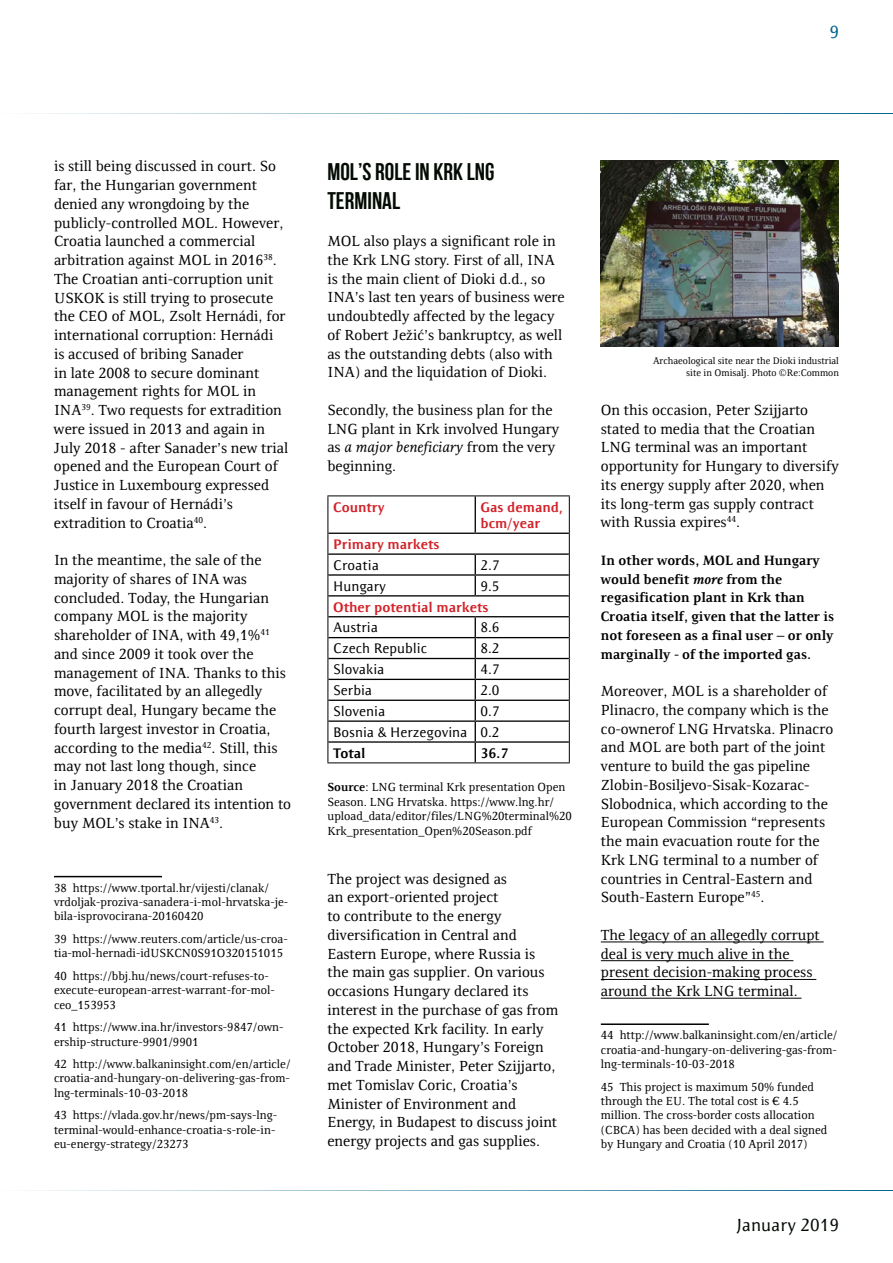
<style>
.page{position:relative;width:893px;height:1263px;background:#fff}
.page>*{position:absolute;margin:0;border:0;box-sizing:border-box;transform-origin:0 0}
.t1{font:24px/28.8px "Bebas Neue";color:#040b04}
.t2{font:18px "Resavska BG Sans";color:#040b04}
.t3{font:18px "Resavska BG Sans";color:#00628b}
.t4{font:15px/18.8px "Resavska BG";color:#000}
.t5{font:14.25px/20.9px "Resavska BG Sans";color:#000;text-align:right}
.t6{font:700 14.25px/16.5px "Resavska BG Sans";color:#d2232a}
.t7{font:700 14.25px "Resavska BG Sans";color:#000}
.t8{font:700 13.8px/18.8px "Resavska BG";color:#000}
.t9{font:12px/14.4px "Resavska BG";color:#000}
.t10{font:9.75px/11.7px "Resavska BG";color:#000;text-align:right}
.s1{font-style:italic}
.s2{font-weight:700}
</style>
<div class="page">
<hr style="left:0;top:113px;width:893px;height:1px;background:#00628b">
<hr style="left:0;top:1190px;width:893px;height:1px;background:#00628b">
<hr style="left:601px;top:942px;width:223px;height:1px;background:#000">
<hr style="left:601px;top:960px;width:192px;height:1px;background:#000">
<hr style="left:601px;top:979px;width:215px;height:1px;background:#000">
<hr style="left:601px;top:998px;width:200px;height:1px;background:#000">
<hr style="left:601px;top:1023px;width:108px;height:2px;background:#000">
<hr style="left:54px;top:876px;width:108px;height:1px;background:#000">
<hr style="left:475px;top:496px;width:1px;height:37px;background:#000">
<hr style="left:328px;top:533px;width:147px;height:1px;background:#000">
<hr style="left:475px;top:533px;width:94px;height:1px;background:#000">
<hr style="left:328px;top:553px;width:147px;height:2px;background:#000">
<hr style="left:475px;top:553px;width:94px;height:2px;background:#000">
<hr style="left:328px;top:574px;width:147px;height:2px;background:#000">
<hr style="left:475px;top:574px;width:94px;height:2px;background:#000">
<svg style="left:475px;top:555px;width:1px;height:40px"></svg>
<hr style="left:328px;top:595px;width:147px;height:1px;background:#000">
<hr style="left:475px;top:595px;width:94px;height:1px;background:#000">
<hr style="left:328px;top:616px;width:147px;height:1px;background:#000">
<hr style="left:475px;top:616px;width:94px;height:1px;background:#000">
<hr style="left:328px;top:637px;width:147px;height:1px;background:#000">
<hr style="left:475px;top:637px;width:94px;height:1px;background:#000">
<hr style="left:328px;top:658px;width:147px;height:1px;background:#000">
<hr style="left:475px;top:658px;width:94px;height:1px;background:#000">
<hr style="left:328px;top:679px;width:147px;height:1px;background:#000">
<hr style="left:475px;top:679px;width:94px;height:1px;background:#000">
<hr style="left:328px;top:700px;width:147px;height:1px;background:#000">
<hr style="left:475px;top:700px;width:94px;height:1px;background:#000">
<hr style="left:328px;top:720px;width:147px;height:2px;background:#000">
<hr style="left:475px;top:720px;width:94px;height:2px;background:#000">
<hr style="left:328px;top:741px;width:147px;height:2px;background:#000">
<hr style="left:475px;top:741px;width:94px;height:2px;background:#000">
<svg style="left:475px;top:617px;width:1px;height:145px"></svg>
<hr style="left:327px;top:495px;width:148px;height:1px;background:#000">
<hr style="left:327px;top:496px;width:1px;height:37px;background:#000">
<hr style="left:475px;top:495px;width:95px;height:1px;background:#000">
<hr style="left:569px;top:496px;width:1px;height:37px;background:#000">
<svg style="left:327px;top:533px;width:1px;height:229px"></svg>
<svg style="left:569px;top:533px;width:1px;height:229px"></svg>
<hr style="left:327px;top:762px;width:148px;height:1px;background:#000">
<hr style="left:475px;top:762px;width:95px;height:1px;background:#000">
<img style="left:601px;top:160px;width:238px;height:187px">
<p class="t3" style="left:829px;top:22px;width:11px">9</p>
<p class="t4" style="left:54px;top:157px;width:236px">is still being discussed in court. So far, the Hungarian government denied any wrongdoing by the publicly-controlled MOL. However,<br>Croatia launched a commercial arbitration against MOL in 2016<sup>38</sup>.<br>The Croatian anti-corruption unit<br>USKOK is still trying to prosecute the CEO of MOL, Zsolt Hernádi, for international corruption: Hernádi<br>is accused of bribing Sanader<br>in late 2008 to secure dominant management rights for MOL in<br>INA<sup>39</sup>. Two requests for extradition were issued in 2013 and again in<br>July 2018 - after Sanader’s new trial opened and the European Court of<br>Justice in Luxembourg expressed itself in favour of Hernádi’s extradition to Croatia<sup>40</sup>.</p>
<p class="t4" style="left:54px;top:551px;width:238px">In the meantime, the sale of the majority of shares of INA was concluded. Today, the Hungarian company MOL is the majority shareholder of INA, with 49,1%<sup>41 </sup>and since 2009 it took over the management of INA. Thanks to this move, facilitated by an allegedly corrupt deal, Hungary became the fourth largest investor in Croatia, according to the media<sup>42</sup>. Still, this may not last long though, since<br>in January 2018 the Croatian government declared its intention to buy MOL’s stake in INA<sup>43</sup>.</p>
<p class="t9" style="left:54px;top:880px;width:236px">38 https://www.tportal.hr/vijesti/clanak/ vrdoljak-proziva-sanadera-i-mol-hrvatska-je&shy;bila-isprovocirana-20160420</p>
<p class="t9" style="left:54px;top:932px;width:235px">39 https://www.reuters.com/article/us-croa&shy;tia-mol-hernadi-idUSKCN0S91O320151015</p>
<p class="t9" style="left:54px;top:968px;width:222px">40 https://bbj.hu/news/court-refuses-to&shy;execute-european-arrest-warrant-for-mol&shy;ceo_153953</p>
<p class="t9" style="left:54px;top:1020px;width:231px">41 https://www.ina.hr/investors-9847/own&shy;ership-structure-9901/9901</p>
<p class="t9" style="left:54px;top:1057px;width:238px;text-align:justify">42 http://www.balkaninsight.com/en/article/ croatia-and-hungary-on-delivering-gas-from&shy;lng-terminals-10-03-2018</p>
<p class="t9" style="left:54px;top:1108px;width:225px">43 https://vlada.gov.hr/news/pm-says-lng&shy;terminal-would-enhance-croatia-s-role-in&shy;eu-energy-strategy/23273</p>
<h1 class="t1" style="left:327px;top:156px;width:169px">MOL’S ROLE IN KRK LNG<br>TERMINAL</h1>
<p class="t4" style="left:327px;top:232px;width:239px">MOL also plays a significant role in the Krk LNG story. First of all, INA is the main client of Dioki d.d., so INA’s last ten years of business were undoubtedly affected by the legacy of Robert Ježić’s bankruptcy, as well as the outstanding debts (also with INA) and the liquidation of Dioki.</p>
<p class="t4" style="left:327px;top:400px;width:233px">Secondly, the business plan for the<br>LNG plant in Krk involved Hungary as <span class="s1">a major beneficiary</span> from the very beginning.</p>
<p class="t6" style="left:333px;top:498px;width:53px">Country</p>
<p class="t6" style="left:480px;top:498px;width:84px">Gas demand, bcm/year</p>
<p class="t6" style="left:333px;top:536px;width:108px">Primary markets</p>
<p class="t5" style="left:333px;top:555px;width:47px">Croatia</p>
<p class="t5" style="left:480px;top:555px;width:21px">2.7</p>
<p class="t5" style="left:333px;top:575px;width:54px">Hungary</p>
<p class="t5" style="left:480px;top:575px;width:21px">9.5</p>
<p class="t6" style="left:333px;top:598px;width:157px">Other potential markets</p>
<p class="t5" style="left:333px;top:617px;width:46px">Austria</p>
<p class="t5" style="left:480px;top:617px;width:21px">8.6</p>
<p class="t5" style="left:333px;top:638px;width:96px">Czech Republic</p>
<p class="t5" style="left:480px;top:638px;width:21px">8.2</p>
<p class="t5" style="left:333px;top:659px;width:53px">Slovakia</p>
<p class="t5" style="left:480px;top:659px;width:21px">4.7</p>
<p class="t5" style="left:333px;top:680px;width:41px">Serbia</p>
<p class="t5" style="left:480px;top:680px;width:21px">2.0</p>
<p class="t5" style="left:333px;top:701px;width:54px">Slovenia</p>
<p class="t5" style="left:333px;top:701px;width:168px">0.7<br>Bosnia &amp; Herzegovina 0.2</p>
<p class="t7" style="left:333px;top:745px;width:34px">Total</p>
<p class="t7" style="left:480px;top:745px;width:30px">36.7</p>
<p class="t9" style="left:327px;top:780px;width:246px"><span class="s2">Source</span>: LNG terminal Krk presentation Open Season. LNG Hrvatska. https://www.lng.hr/ upload_data/editor/files/LNG%20terminal%20<br>Krk_presentation_Open%20Season.pdf</p>
<p class="t4" style="left:327px;top:869px;width:232px">The project was designed as<br>an export-oriented project<br>to contribute to the energy diversification in Central and<br>Eastern Europe, where Russia is the main gas supplier. On various occasions Hungary declared its interest in the purchase of gas from the expected Krk facility. In early<br>October 2018, Hungary’s Foreign and Trade Minister, Peter Szijjarto, met Tomislav Coric, Croatia’s<br>Minister of Environment and<br>Energy, in Budapest to discuss joint energy projects and gas supplies.</p>
<p class="t10" style="left:653px;top:355px;width:187px">Archaeological site near the Dioki industrial site in Omisalj. Photo ©Re:Common</p>
<p class="t4" style="left:601px;top:400px;width:240px">On this occasion, Peter Szijjarto stated to media that the Croatian<br>LNG terminal was an important opportunity for Hungary to diversify its energy supply after 2020, when its long-term gas supply contract with Russia expires<sup>44</sup>.</p>
<p class="t8" style="left:601px;top:551px;width:235px">In other words, MOL and Hungary would benefit <span class="s1">more</span> from the regasification plant in Krk than Croatia itself, given that the latter is not foreseen as a final user – or only marginally - of the imported gas.</p>
<p class="t4" style="left:601px;top:682px;width:234px">Moreover, MOL is a shareholder of Plinacro, the company which is the co-ownerof LNG Hrvatska. Plinacro and MOL are both part of the joint venture to build the gas pipeline Zlobin-Bosiljevo-Sisak-Kozarac-Slobodnica, which according to the European Commission “represents the main evacuation route for the Krk LNG terminal to a number of countries in Central-Eastern and South-Eastern Europe”<sup>45</sup>.</p>
<p class="t4" style="left:601px;top:925px;width:221px">The legacy of an allegedly corrupt deal is very much alive in the present decision-making process around the Krk LNG terminal.</p>
<p class="t9" style="left:601px;top:1028px;width:238px;text-align:justify">44 http://www.balkaninsight.com/en/article/ croatia-and-hungary-on-delivering-gas-from&shy;lng-terminals-10-03-2018</p>
<p class="t9" style="left:601px;top:1079px;width:228px">45 This project is maximum 50% funded through the EU. The total cost is € 4.5 million. The cross-border costs allocation (CBCA) has been decided with a deal signed by Hungary and Croatia (10 April 2017)</p>
<p class="t2" style="left:736px;top:1215px;width:104px">January 2019</p>
</div>
